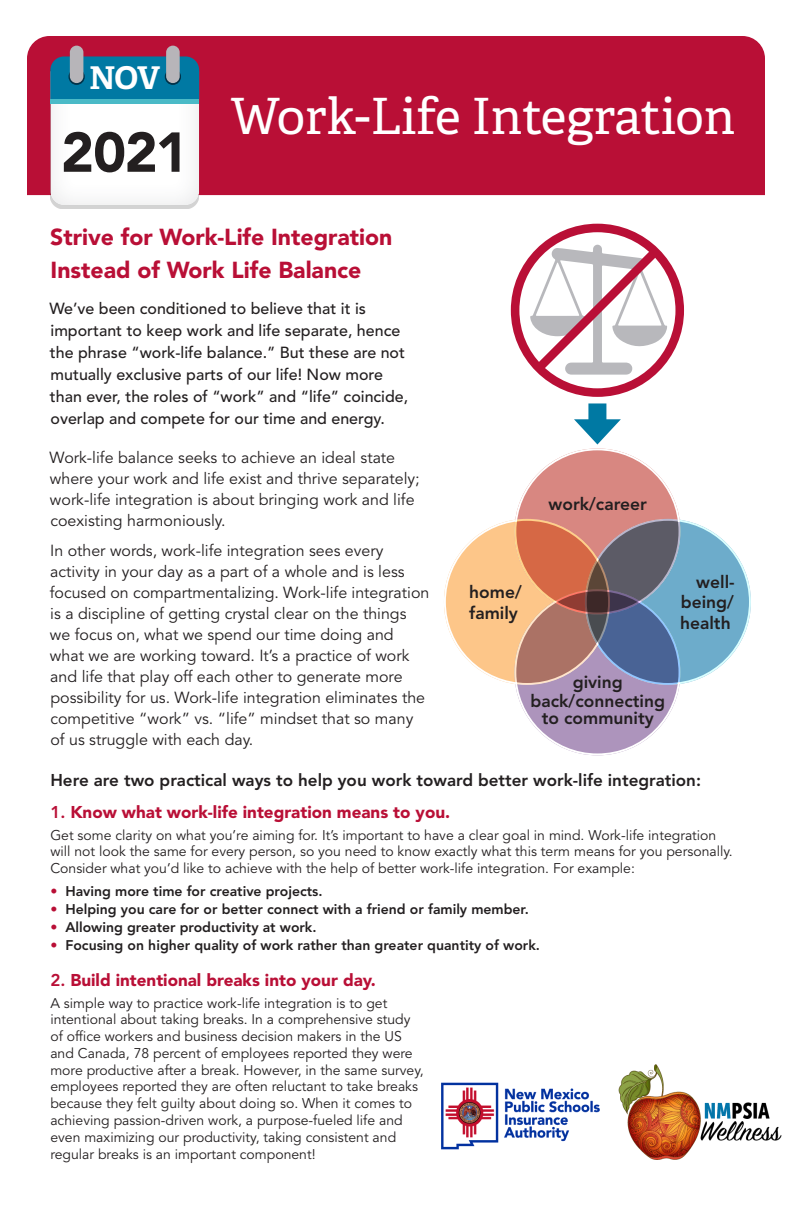
<style>
.page{position:relative;width:792px;height:1224px;background:#fff}
.page>*{position:absolute;margin:0;border:0;box-sizing:border-box;transform-origin:0 0}
.t1{font:900 55.6px "Avenir LT Std";color:#231f20}
.t2{font:50px "Adelle";color:#fff}
.t3{font:700 31.3px "Adelle";color:#fff}
.t4{font:900 23px/33px "Avenir LT Std";color:#b90f36}
.t5{font:800 17.4px/20.9px "Avenir LT Std";color:#231f20}
.t6{font:900 17px "Avenir LT Std";color:#b90f36}
.t7{font:800 17px "Avenir LT Std";color:#231f20}
.t8{font:16px/21px "Avenir LT Std";color:#231f20}
.t9{font:500 16px/22px "Avenir LT Std";color:#231f20}
.t10{font:14px/16.8px "Avenir LT Std";color:#231f20}
.t11{font:800 14px "Avenir LT Std";color:#231f20}
.s1{font-weight:800}
.s2{font-weight:400;color:#b90f36}
</style>
<div class="page">
<div style="left:27px;top:36px;width:738px;height:159px;background:#b90f36"></div>
<div style="left:50px;top:49px;width:149px;height:160px;background:#231f20;opacity:.2"></div>
<div style="left:50px;top:69px;width:151px;height:137px;background:#4c4e56;opacity:.15"></div>
<svg style="left:50px;top:56px;width:149px;height:149px"></svg>
<svg style="left:68px;top:69px;width:17px;height:16px"></svg>
<svg style="left:165px;top:69px;width:16px;height:16px"></svg>
<div style="left:70px;top:46px;width:13px;height:37px;background:#b7b5b9;border-radius:7px"></div>
<div style="left:166px;top:46px;width:14px;height:37px;background:#b7b5b9;border-radius:7px"></div>
<div style="left:50px;top:99px;width:149px;height:5px;background:#4abac7"></div>
<div style="left:444px;top:519px;width:166px;height:166px;background:#fdc689;border-radius:50%"></div>
<svg style="left:514px;top:589px;width:166px;height:166px;background:#b08fa5"></svg>
<svg style="left:585px;top:519px;width:166px;height:166px;background:#6798bb"></svg>
<svg style="left:514px;top:448px;width:166px;height:166px;background:#b6776e"></svg>
<div style="left:511px;top:224px;width:173px;height:173px;border:9px solid #b90f36;border-radius:50%"></div>
<svg style="left:527px;top:240px;width:140px;height:140px"></svg>
<div style="left:588px;top:403px;width:18px;height:25px;background:#0079a3"></div>
<svg style="left:574px;top:419px;width:47px;height:26px"></svg>
<img style="left:441px;top:1064px;width:341px;height:95px">
<h3 class="t3" style="left:89px;top:58px;width:72px">NOV</h3>
<h1 class="t1" style="left:61px;top:119px;width:129px">2021</h1>
<h2 class="t2" style="left:230px;top:80px;width:507px">Work-Life Integration</h2>
<h3 class="t4" style="left:50px;top:221px;width:344px">Strive for Work-Life Integration<br>Instead of Work Life Balance</h3>
<p class="t9" style="left:50px;top:298px;width:360px">We’ve been conditioned to believe that it is important to keep work and life separate, hence the phrase “work-life balance.” But these are not mutually exclusive parts of our life! Now more than ever, the roles of “work” and “life” coincide, overlap and compete for our time and energy.</p>
<p class="t8" style="left:50px;top:447px;width:372px">Work-life balance seeks to achieve an ideal state where your work and life exist and thrive separately; work-life integration is about bringing work and life coexisting harmoniously.</p>
<p class="t8" style="left:50px;top:540px;width:381px">In other words, work-life integration sees every activity in your day as a part of a whole and is less focused on compartmentalizing. Work-life integration is a discipline of getting crystal clear on the things we focus on, what we spend our time doing and what we are working toward. It’s a practice of work and life that play off each other to generate more possibility for us. Work-life integration eliminates the competitive “work” vs. “life” mindset that so many of us struggle with each day.</p>
<p class="t5" style="left:549px;top:493px;width:100px">work/career</p>
<p class="t5" style="left:469px;top:582px;width:54px">home/ family</p>
<p class="t5" style="left:680px;top:571px;width:56px;text-align:justify;text-indent:16px">well&shy;being/ health</p>
<p class="t5" style="left:531px;top:672px;width:136px;line-height:19.4px;text-align:center">giving back/connecting</p>
<p class="t5" style="left:542px;top:708px;width:114px">to community</p>
<p class="t7" style="left:50px;top:770px;width:652px">Here are two practical ways to help you work toward better work-life integration:</p>
<p class="t6" style="left:50px;top:802px;width:401px"><span class="s1">1.</span> Know what work-life integration means to you.</p>
<p class="t10" style="left:50px;top:827px;width:684px">Get some clarity on what you’re aiming for. It’s important to have a clear goal in mind. Work-life integration will not look the same for every person, so you need to know exactly what this term means for you personally.<br>Consider what you’d like to achieve with the help of better work-life integration. For example:</p>
<p class="t11" style="left:50px;top:883px;width:274px"><span class="s2">•</span> Having more time for creative projects.</p>
<p class="t11" style="left:50px;top:901px;width:480px"><span class="s2">•</span> Helping you care for or better connect with a friend or family member.</p>
<p class="t11" style="left:50px;top:919px;width:268px"><span class="s2">•</span> Allowing greater productivity at work.</p>
<p class="t11" style="left:50px;top:937px;width:491px"><span class="s2">•</span> Focusing on higher quality of work rather than greater quantity of work.</p>
<p class="t6" style="left:50px;top:970px;width:327px"><span class="s1">2.</span> Build intentional breaks into your day.</p>
<p class="t10" style="left:50px;top:995px;width:375px">A simple way to practice work-life integration is to get intentional about taking breaks. In a comprehensive study of office workers and business decision makers in the US and Canada, 78 percent of employees reported they were more productive after a break. However, in the same survey, employees reported they are often reluctant to take breaks because they felt guilty about doing so. When it comes to achieving passion-driven work, a purpose-fueled life and even maximizing our productivity, taking consistent and regular breaks is an important component!</p>
</div>
